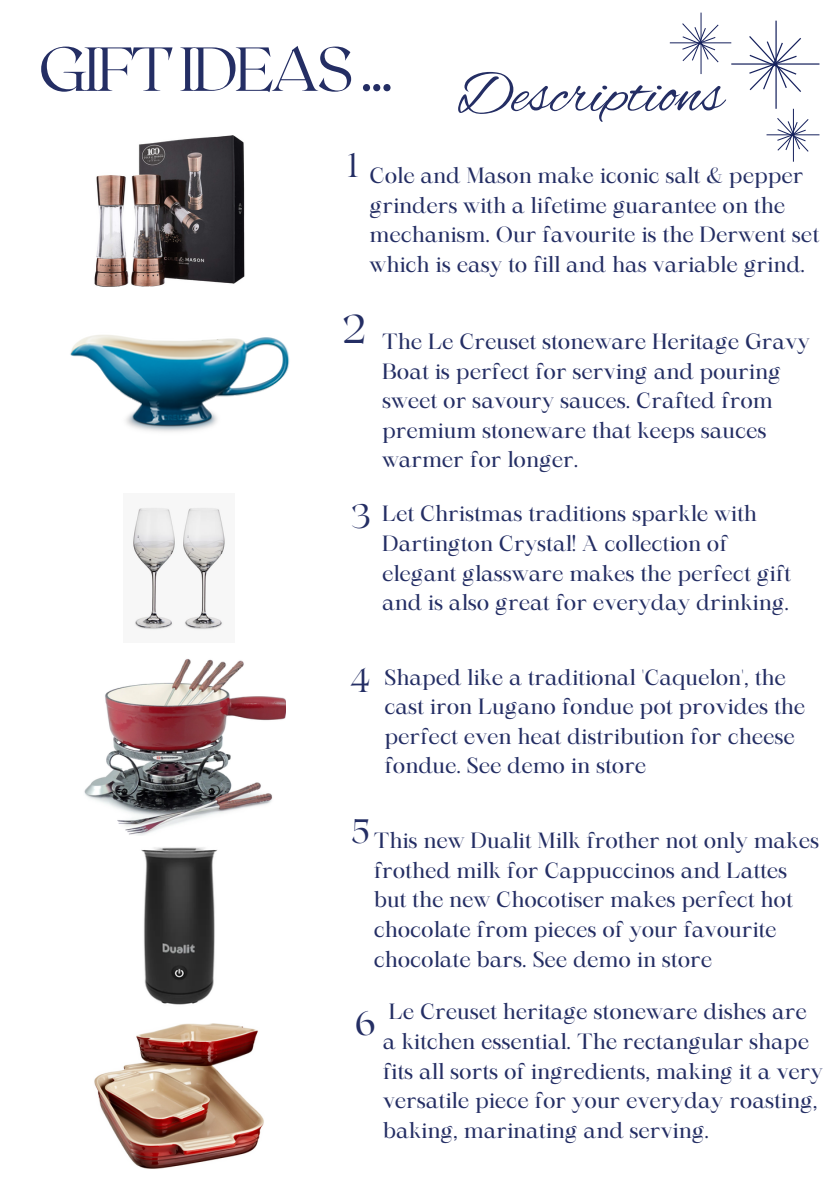
<style>
.page{position:relative;width:839px;height:1191px;background:#fff}
.page>*{position:absolute;margin:0;border:0;box-sizing:border-box;transform-origin:0 0}
.t1{font:100 62px "Roxborough CF";letter-spacing:-.05em;color:#242e64}
.t2{font:60.6px "Alex Brush";color:#242e64}
.t3{font:100 40.2px "Roxborough CF";color:#242e64}
.t4{font:100 33.8px "Roxborough CF";color:#242e64}
.t5{font:33.8px "Roxborough CF";color:#242e64}
.t6{font:21.2px/29.6px "Maharlika";color:#242e64}
</style>
<div class="page">
<img style="left:70px;top:335px;width:220px;height:97px">
<hr style="left:775px;top:21px;width:1px;height:88px;background:#16215d">
<hr style="left:731px;top:63px;width:88px;height:2px;background:#16215d">
<svg style="left:747px;top:35px;width:55px;height:58px"></svg>
<hr style="left:700px;top:13px;width:1px;height:61px;background:#16215d">
<hr style="left:669px;top:43px;width:62px;height:1px;background:#16215d">
<svg style="left:681px;top:23px;width:38px;height:40px"></svg>
<hr style="left:793px;top:109px;width:1px;height:53px;background:#16215d">
<hr style="left:766px;top:134px;width:53px;height:1px;background:#16215d">
<svg style="left:776px;top:117px;width:33px;height:35px"></svg>
<img style="left:94px;top:1023px;width:170px;height:146px">
<img style="left:94px;top:135px;width:151px;height:152px">
<img style="left:141px;top:847px;width:77px;height:158px">
<img style="left:133px;top:507px;width:93px;height:123px">
<img style="left:84px;top:659px;width:202px;height:176px">
<h2 class="t1" style="left:38px;top:29px;width:357px">GIFTIDEAS...</h2>
<p class="t2" style="left:457px;top:60px;width:267px">Descriptions</p>
<p class="t4" style="left:348px;top:143px;width:11px">1</p>
<p class="t6" style="left:369px;top:162px;width:451px">Cole and Mason make iconic salt &amp; pepper grinders with a lifetime guarantee on the mechanism. Our favourite is the Derwent set which is easy to fill and has variable grind.</p>
<p class="t3" style="left:342px;top:302px;width:26px">2</p>
<p class="t4" style="left:351px;top:494px;width:21px">3</p>
<p class="t6" style="left:382px;top:329px;width:429px">The Le Creuset stoneware Heritage Gravy Boat is perfect for serving and pouring sweet or savoury sauces. Crafted from premium stoneware that keeps sauces warmer for longer.</p>
<p class="t6" style="left:382px;top:501px;width:410px">Let Christmas traditions sparkle with Dartington Crystal! A collection of elegant glassware makes the perfect gift and is also great for everyday drinking.</p>
<p class="t4" style="left:350px;top:658px;width:22px">4</p>
<p class="t6" style="left:384px;top:664px;width:422px">Shaped like a traditional 'Caquelon', the cast iron Lugano fondue pot provides the perfect even heat distribution for cheese fondue. See demo in store</p>
<p class="t4" style="left:351px;top:809px;width:20px">5</p>
<p class="t6" style="left:373px;top:828px;width:447px">This new Dualit Milk frother not only makes frothed milk for Cappuccinos and Lattes but the new Chocotiser makes perfect hot chocolate from pieces of your favourite chocolate bars. See demo in store</p>
<p class="t5" style="left:355px;top:1001px;width:22px">6</p>
<p class="t6" style="left:389px;top:999px;width:419px">Le Creuset heritage stoneware dishes are</p>
<p class="t6" style="left:383px;top:1029px;width:441px">a kitchen essential. The rectangular shape fits all sorts of ingredients, making it a very versatile piece for your everyday roasting, baking, marinating and serving.</p>
</div>
